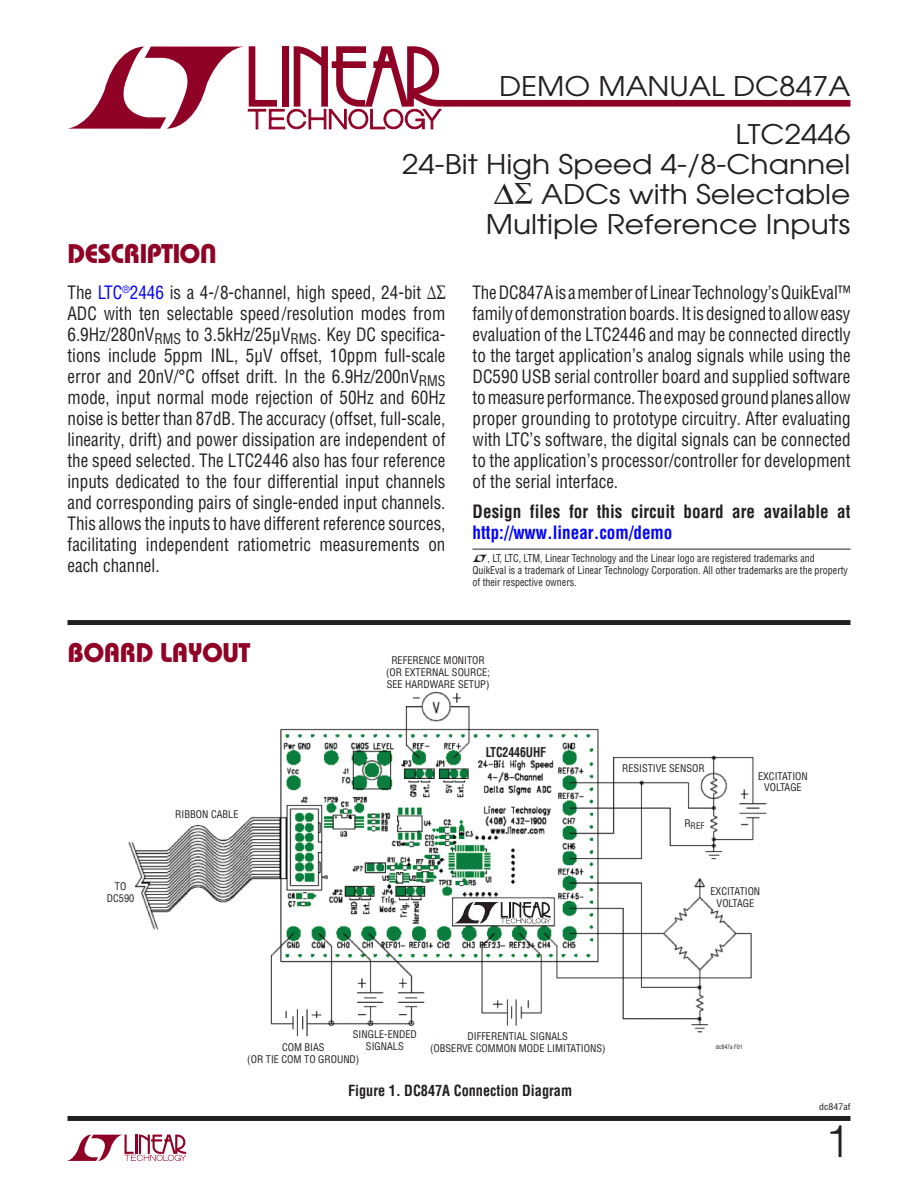
<style>
.page{position:relative;width:918px;height:1188px;background:#fff}
.page>*{position:absolute;margin:0;border:0;box-sizing:border-box;transform-origin:0 0}
.t1{font:300 45px "Helvetica";color:#231f20}
.t2{font:27px/30px "Avant Garde";color:#231f20;text-align:right;scale:1.1 1}
.t3{font:27px "Linear Bauhaus";letter-spacing:-.02em;color:#900126}
.t4{font:18px/21px "Linear Helv Cond";color:#231f20;text-align:justify;scale:.95 1}
.t5{font:700 18px "Linear Helv Cond";color:#231f20;scale:.95 1}
.t6{font:700 18px "Linear Helv Cond";color:#00f;scale:.95 1}
.t7{font:700 15px "Linear Helv Cond";color:#231f20;scale:.95 1}
.t8{font:700 13.2px "Linear Helv Cond";letter-spacing:-.01em;color:#231f20;scale:.9 1}
.t9{font:10.5px/12px "Linear Helv Cond";color:#231f20;scale:.95 1}
.t10{font:10.35px/11.7px "Linear Helv Cond";color:#231f20;text-align:center}
.t11{font:9px "Linear Helv Cond";color:#231f20;scale:1.1 1}
.t12{font:8.85px "Linear Helv Cond";color:#231f20}
.t13{font:5.85px "Linear Helv Cond";color:#231f20}
.s1{color:#00f}
</style>
<div class="page">
<svg style="left:67px;top:1135px;width:119px;height:26px"></svg>
<div style="left:68px;top:1116px;width:782px;height:5px;background:#231f20"></div>
<svg style="left:68px;top:46px;width:782px;height:84px"></svg>
<img style="left:128px;top:691px;width:639px;height:346px">
<svg style="left:454px;top:901px;width:99px;height:23px"></svg>
<hr style="left:472px;top:549px;width:378px;height:1px;background:#231f20">
<div style="left:68px;top:620px;width:782px;height:5px;background:#231f20"></div>
<h2 class="t2" style="left:499px;top:70px;width:321px">DEMO MANUAL DC847A</h2>
<h2 class="t3" style="left:68px;top:237px;width:151px">DESCRIPTION</h2>
<h2 class="t2" style="left:402px;top:118px;width:409px">LTC2446<br>24-Bit High Speed 4-/8-Channel ∆∑ ADCs with Selectable<br>Multiple Reference Inputs</h2>
<p class="t4" style="left:67px;top:281px;width:399px">The <span class="s1">LTC</span><sup>®</sup><span class="s1">2446</span> is a 4-/8-channel, high speed, 24-bit ∆∑ ADC with ten selectable speed/resolution modes from 6.9Hz/280nV<sub>RMS</sub> to 3.5kHz/25μV<sub>RMS</sub>. Key DC specifica&shy;tions include 5ppm INL, 5μV offset, 10ppm full-scale error and 20nV/°C offset drift. In the 6.9Hz/200nV<sub>RMS </sub>mode, input normal mode rejection of 50Hz and 60Hz noise is better than 87dB. The accuracy (offset, full-scale, linearity, drift) and power dissipation are independent of the speed selected. The LTC2446 also has four reference inputs dedicated to the four differential input channels and corresponding pairs of single-ended input channels.<br>This allows the inputs to have different reference sources, facilitating independent ratiometric measurements on each channel.</p>
<p class="t4" style="left:472px;top:281px;width:400px">TheDC847AisamemberofLinearTechnology’sQuikEval™ familyofdemonstrationboards. Itisdesignedtoalloweasy evaluation of the LTC2446 and may be connected directly to the target application’s analog signals while using the DC590 USB serial controller board and supplied software tomeasureperformance. The exposedgroundplanes allow proper grounding to prototype circuitry. After evaluating with LTC’s software, the digital signals can be connected to the application’s processor/controller for development of the serial interface.</p>
<p class="t5" style="left:473px;top:500px;width:399px">Design files for this circuit board are available at</p>
<p class="t6" style="left:473px;top:521px;width:212px">http://www.linear.com/demo</p>
<p class="t9" style="left:472px;top:552px;width:397px;text-indent:15px">, LT, LTC, LTM, Linear Technology and the Linear logo are registered trademarks and<br>QuikEval is a trademark of Linear Technology Corporation. All other trademarks are the property of their respective owners.</p>
<h2 class="t3" style="left:68px;top:636px;width:185px">BOARD LAYOUT</h2>
<p class="t10" style="left:107px;top:881px;width:29px">TO<br>DC590</p>
<p class="t10" style="left:175px;top:808px;width:65px">RIBBON CABLE</p>
<p class="t10" style="left:386px;top:654px;width:105px">REFERENCE MONITOR (OR EXTERNAL SOURCE;<br>SEE HARDWARE SETUP)</p>
<p class="t8" style="left:486px;top:744px;width:68px">LTC2446UHF</p>
<p class="t10" style="left:622px;top:763px;width:84px">RESISTIVE SENSOR</p>
<p class="t12" style="left:684px;top:821px;width:22px"><sup>R</sup>REF</p>
<p class="t10" style="left:758px;top:770px;width:51px">EXCITATION<br>VOLTAGE</p>
<p class="t10" style="left:711px;top:885px;width:51px">EXCITATION<br>VOLTAGE</p>
<p class="t10" style="left:353px;top:1028px;width:66px">SINGLE-ENDED<br>SIGNALS</p>
<p class="t10" style="left:247px;top:1042px;width:114px">COM BIAS<br>(OR TIE COM TO GROUND)</p>
<p class="t10" style="left:430px;top:1030px;width:177px">DIFFERENTIAL SIGNALS<br>(OBSERVE COMMON MODE LIMITATIONS)</p>
<p class="t7" style="left:348px;top:1081px;width:237px">Figure 1. DC847A Connection Diagram</p>
<p class="t13" style="left:716px;top:1044px;width:28px">dc847a F01</p>
<p class="t11" style="left:819px;top:1102px;width:30px">dc847af</p>
<h1 class="t1" style="left:825px;top:1105px;width:27px">1</h1>
</div>
